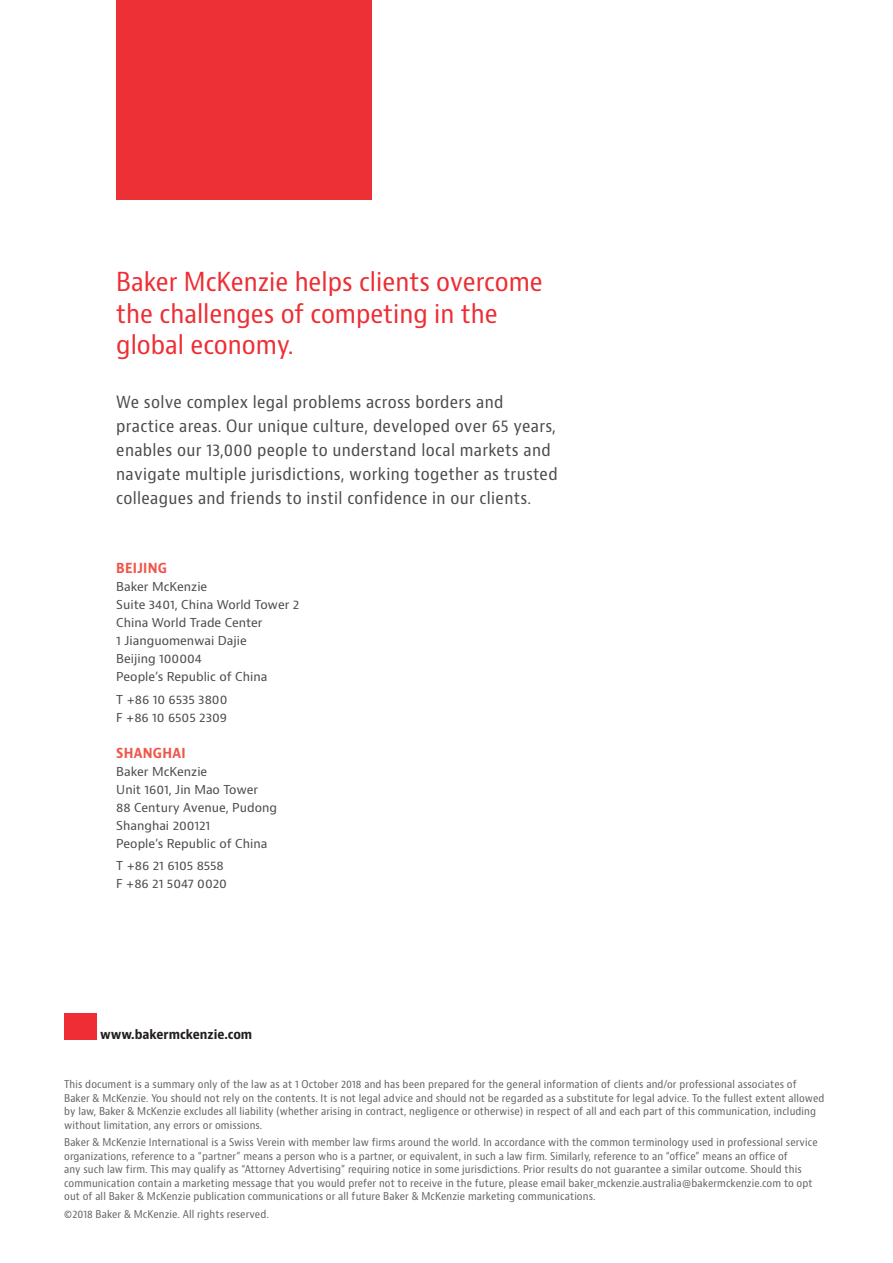
<style>
.page{position:relative;width:893px;height:1263px;background:#fff}
.page>*{position:absolute;margin:0;border:0;box-sizing:border-box;transform-origin:0 0}
.Back_page_heading{font:25.5px/31.5px "Baker Mc Kenzie Bernini Nr Reg";color:#ee2d34}
.Back_page_copy{font:16.5px/24px "Baker Mc Kenzie Bernini Nr Reg";letter-spacing:.02em;color:#4b4c4d}
.Body_copy{font:13.5px "Baker Mc Kenzie Bernini Nr Bd";letter-spacing:.02em;color:#f0574a}
.URL{font:12.75px "Baker Mc Kenzie Bernini Nr Bd";color:#231f20}
.Body_copy-2{font:12px/18px "Baker Mc Kenzie Bernini";color:#4b4c4d}
.Disclaimer_copy{font:10.5px/13.5px "Baker Mc Kenzie Bernini Nr Reg";letter-spacing:.01em;color:#636366}
</style>
<div class="page">
<div style="left:116px;top:0;width:255px;height:200px;background:#ed3036"></div>
<div style="left:64px;top:1013px;width:32px;height:27px;background:#ee2d34"></div>
<p class="Back_page_heading" style="left:116px;top:267px;width:428px">Baker McKenzie helps clients overcome the challenges of competing in the global economy.</p>
<p class="Back_page_copy" style="left:116px;top:390px;width:443px">We solve complex legal problems across borders and practice areas. Our unique culture, developed over 65 years, enables our 13,000 people to understand local markets and navigate multiple jurisdictions, working together as trusted colleagues and friends to instil confidence in our clients.</p>
<p class="Body_copy" style="left:116px;top:560px;width:52px">BEIJING</p>
<p class="Body_copy-2" style="left:116px;top:578px;width:185px">Baker McKenzie<br>Suite 3401, China World Tower 2<br>China World Trade Center<br>1 Jianguomenwai Dajie<br>Beijing 100004<br>People’s Republic of China</p>
<p class="Body_copy-2" style="left:116px;top:690px;width:113px">T +86 10 6535 3800<br>F +86 10 6505 2309</p>
<p class="Body_copy" style="left:116px;top:745px;width:71px">SHANGHAI</p>
<p class="Body_copy-2" style="left:116px;top:763px;width:162px">Baker McKenzie<br>Unit 1601, Jin Mao Tower<br>88 Century Avenue, Pudong<br>Shanghai 200121<br>People’s Republic of China</p>
<p class="Body_copy-2" style="left:116px;top:857px;width:112px">T +86 21 6105 8558<br>F +86 21 5047 0020</p>
<p class="URL" style="left:100px;top:1026px;width:154px">www.bakermckenzie.com</p>
<p class="Disclaimer_copy" style="left:64px;top:1078px;width:762px">This document is a summary only of the law as at 1 October 2018 and has been prepared for the general information of clients and/or professional associates of Baker &amp; McKenzie. You should not rely on the contents. It is not legal advice and should not be regarded as a substitute for legal advice. To the fullest extent allowed by law, Baker &amp; McKenzie excludes all liability (whether arising in contract, negligence or otherwise) in respect of all and each part of this communication, including without limitation, any errors or omissions.</p>
<p class="Disclaimer_copy" style="left:64px;top:1136px;width:755px">Baker &amp; McKenzie International is a Swiss Verein with member law firms around the world. In accordance with the common terminology used in professional service organizations, reference to a “partner” means a person who is a partner, or equivalent, in such a law firm. Similarly, reference to an “office” means an office of<br>any such law firm. This may qualify as “Attorney Advertising” requiring notice in some jurisdictions. Prior results do not guarantee a similar outcome. Should this communication contain a marketing message that you would prefer not to receive in the future, please email baker_mckenzie.australia@bakermckenzie.com to opt out of all Baker &amp; McKenzie publication communications or all future Baker &amp; McKenzie marketing communications.</p>
<p class="Disclaimer_copy" style="left:64px;top:1208px;width:206px">©2018 Baker &amp; McKenzie. All rights reserved.</p>
</div>
